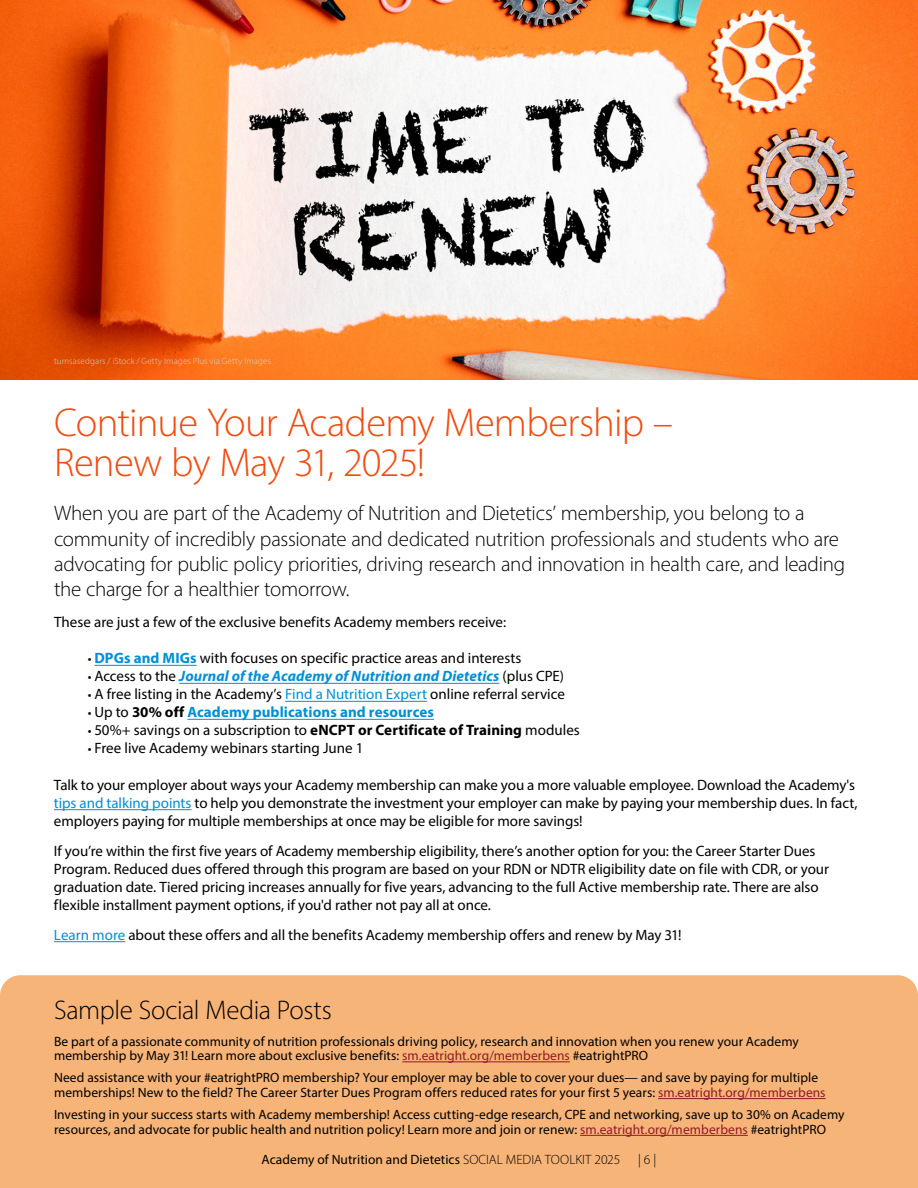
<style>
.page{position:relative;width:918px;height:1188px;background:#fff}
.page>*{position:absolute;margin:0;border:0;box-sizing:border-box;transform-origin:0 0}
.t1{font:300 40.5px/40.5px "Myriad Pro";letter-spacing:-.02em;color:#f24b0f}
.t2{font:300 27px "Myriad Pro";letter-spacing:-.015em;color:#000}
.t3{font:300 21px/25.5px "Myriad Pro";letter-spacing:-.01em;color:#000}
.t4{font:15px/18px "Myriad Pro";letter-spacing:-.005em;color:#000}
.t5{font:italic 700 15px "Myriad Pro";letter-spacing:.005em;color:#008fd5}
.t6{font:700 15px "Myriad Pro";letter-spacing:.005em;color:#008fd5}
.t7{font:13.5px/15px "Myriad Pro";letter-spacing:.005em;color:#000}
.t8{font:300 13.5px "Myriad Pro";color:#000}
.t9{font:300 9px "Myriad Pro";letter-spacing:.015em;color:#d1d3d4}
.s1{font-size:13.5px}
.s2{font-weight:700;color:#008fd5}
.s3{font-weight:400;font-style:normal;font-size:13.5px;color:#000}
.s4{font-weight:400;font-style:normal;color:#000}
.s5{color:#008fd5}
.s6{font-weight:400;font-size:13.5px;color:#000}
.s7{font-weight:400;color:#000}
.s8{color:#000}
.s9{font-weight:700}
.s10{color:#8f1a25}
.s11{font-weight:300}
</style>
<div class="page">
<div style="left:0;top:975px;width:918px;height:213px;background:#f7b478"></div>
<hr style="left:402px;top:1062px;width:168px;height:1px;background:#8f1a25">
<hr style="left:658px;top:1098px;width:168px;height:1px;background:#8f1a25">
<hr style="left:580px;top:1135px;width:168px;height:1px;background:#8f1a25">
<hr style="left:94px;top:665px;width:103px;height:1px;background:#008fd5">
<hr style="left:179px;top:683px;width:320px;height:1px;background:#008fd5">
<hr style="left:285px;top:701px;width:142px;height:1px;background:#008fd5">
<hr style="left:187px;top:719px;width:247px;height:1px;background:#008fd5">
<hr style="left:54px;top:809px;width:137px;height:1px;background:#008fd5">
<hr style="left:54px;top:941px;width:71px;height:1px;background:#008fd5">
<img style="left:0;top:0;width:918px;height:379px">
<p class="t9" style="left:54px;top:356px;width:219px">tumsasedgars / iStock / Getty Images Plus via Getty Images</p>
<h1 class="t1" style="left:54px;top:402px;width:621px">Continue Your Academy Membership –<br>Renew by May 31, 2025!</h1>
<p class="t3" style="left:54px;top:500px;width:793px">When you are part of the Academy of Nutrition and Dietetics’ membership, you belong to a community of incredibly passionate and dedicated nutrition professionals and students who are advocating for public policy priorities, driving research and innovation in health care, and leading the charge for a healthier tomorrow.</p>
<p class="t4" style="left:54px;top:613px;width:454px">These are just a few of the exclusive benefits Academy members receive:</p>
<p class="t4" style="left:88px;top:649px;width:435px"><span class="s1">•</span> <span class="s2">DPGs and MIGs</span> with focuses on specific practice areas and interests</p>
<p class="t5" style="left:88px;top:666px;width:478px"><span class="s3">•</span> <span class="s4">Access to the</span> Journal of the Academy of Nutrition and Dietetics <span class="s4">(plus CPE)</span></p>
<p class="t4" style="left:88px;top:685px;width:479px"><span class="s1">•</span> A free listing in the Academy’s <span class="s5">Find a Nutrition Expert</span> online referral service</p>
<p class="t6" style="left:88px;top:702px;width:348px"><span class="s6">•</span> <span class="s7">Up to</span> <span class="s8">30% off</span> Academy publications and resources</p>
<p class="t4" style="left:88px;top:721px;width:494px"><span class="s1">•</span> 50%+ savings on a subscription to <span class="s9">eNCPT or Certificate of Training</span> modules</p>
<p class="t4" style="left:88px;top:739px;width:277px"><span class="s1">•</span> Free live Academy webinars starting June 1</p>
<p class="t4" style="left:54px;top:775px;width:805px">Talk to your employer about ways your Academy membership can make you a more valuable employee. Download the Academy's <span class="s5">tips and talking points</span> to help you demonstrate the investment your employer can make by paying your membership dues. In fact, employers paying for multiple memberships at once may be eligible for more savings!</p>
<p class="t4" style="left:54px;top:841px;width:776px">If you’re within the first five years of Academy membership eligibility, there’s another option for you: the Career Starter Dues Program. Reduced dues offered through this program are based on your RDN or NDTR eligibility date on file with CDR, or your graduation date. Tiered pricing increases annually for five years, advancing to the full Active membership rate. There are also flexible installment payment options, if you'd rather not pay all at once.</p>
<p class="t4" style="left:54px;top:925px;width:629px"><span class="s5">Learn more</span> about these offers and all the benefits Academy membership offers and renew by May 31!</p>
<h2 class="t2" style="left:54px;top:993px;width:280px">Sample Social Media Posts</h2>
<p class="t7" style="left:54px;top:1033px;width:746px">Be part of a passionate community of nutrition professionals driving policy, research and innovation when you renew your Academy membership by May 31! Learn more about exclusive benefits: <span class="s10">sm.eatright.org/memberbens</span> #eatrightPRO</p>
<p class="t7" style="left:54px;top:1070px;width:773px">Need assistance with your #eatrightPRO membership? Your employer may be able to cover your dues— and save by paying for multiple memberships! New to the field? The Career Starter Dues Program offers reduced rates for your first 5 years: <span class="s10">sm.eatright.org/memberbens</span></p>
<p class="t7" style="left:54px;top:1107px;width:792px">Investing in your success starts with Academy membership! Access cutting-edge research, CPE and networking, save up to 30% on Academy resources, and advocate for public health and nutrition policy! Learn more and join or renew: <span class="s10">sm.eatright.org/memberbens</span> #eatrightPRO</p>
<p class="t7" style="left:262px;top:1152px;width:360px">Academy of Nutrition and Dietetics <span class="s11">SOCIAL MEDIA TOOLKIT 2025</span></p>
<p class="t8" style="left:638px;top:1152px;width:20px">| 6 |</p>
</div>
